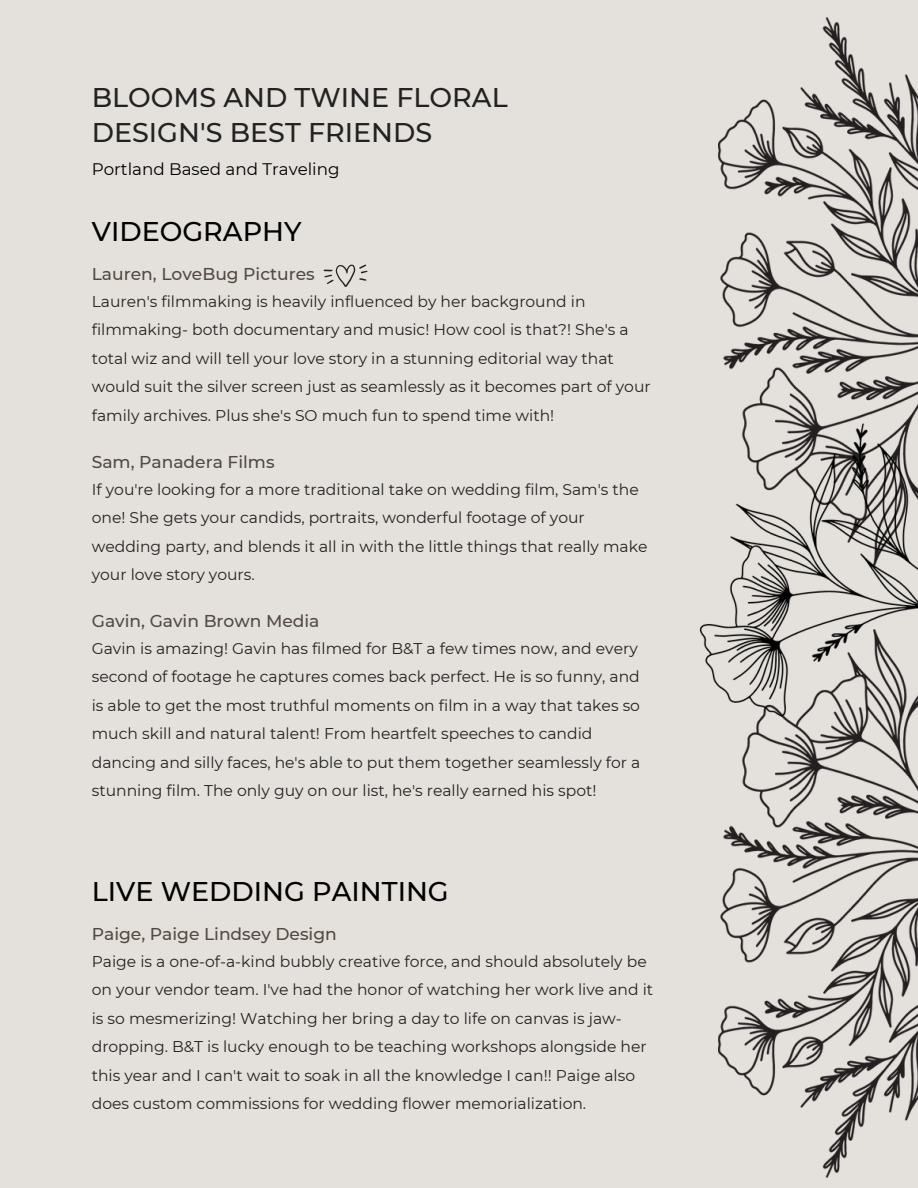
<style>
.page{position:relative;width:918px;height:1188px;background:#e4e1dc}
.page>*{position:absolute;margin:0;border:0;box-sizing:border-box;transform-origin:0 0}
.t1{font:500 27px/35px "Montserrat";color:#222}
.t2{font:500 27px "Montserrat";color:#000}
.t3{font:500 17.1px "Montserrat";color:#534942}
.t4{font:16.65px "Montserrat";color:#000}
.t5{font:15.6px/28.5px "Montserrat";color:#222}
</style>
<div class="page">
<svg style="left:324px;top:265px;width:43px;height:22px"></svg>
<img style="left:719px;top:808px;width:199px;height:370px">
<img style="left:719px;top:17px;width:199px;height:337px">
<img style="left:699px;top:354px;width:219px;height:454px">
<p class="t1" style="left:92px;top:80px;width:417px">BLOOMS AND TWINE FLORAL<br>DESIGN'S BEST FRIENDS</p>
<p class="t4" style="left:92px;top:159px;width:249px">Portland Based and Traveling</p>
<p class="t2" style="left:92px;top:215px;width:211px">VIDEOGRAPHY</p>
<p class="t3" style="left:92px;top:264px;width:225px">Lauren, LoveBug Pictures</p>
<p class="t5" style="left:92px;top:287px;width:560px">Lauren's filmmaking is heavily influenced by her background in filmmaking- both documentary and music! How cool is that?! She's a total wiz and will tell your love story in a stunning editorial way that would suit the silver screen just as seamlessly as it becomes part of your family archives. Plus she's SO much fun to spend time with!</p>
<p class="t3" style="left:92px;top:452px;width:184px">Sam, Panadera Films</p>
<p class="t5" style="left:92px;top:475px;width:557px">If you're looking for a more traditional take on wedding film, Sam's the one! She gets your candids, portraits, wonderful footage of your wedding party, and blends it all in with the little things that really make your love story yours.</p>
<p class="t3" style="left:92px;top:611px;width:229px">Gavin, Gavin Brown Media</p>
<p class="t5" style="left:92px;top:634px;width:550px">Gavin is amazing! Gavin has filmed for B&amp;T a few times now, and every second of footage he captures comes back perfect. He is so funny, and is able to get the most truthful moments on film in a way that takes so much skill and natural talent! From heartfelt speeches to candid dancing and silly faces, he's able to put them together seamlessly for a stunning film. The only guy on our list, he's really earned his spot!</p>
<p class="t2" style="left:92px;top:875px;width:359px">LIVE WEDDING PAINTING</p>
<p class="t3" style="left:92px;top:924px;width:247px">Paige, Paige Lindsey Design</p>
<p class="t5" style="left:92px;top:947px;width:563px">Paige is a one-of-a-kind bubbly creative force, and should absolutely be on your vendor team. I've had the honor of watching her work live and it is so mesmerizing! Watching her bring a day to life on canvas is jaw&shy;dropping. B&amp;T is lucky enough to be teaching workshops alongside her this year and I can't wait to soak in all the knowledge I can!! Paige also does custom commissions for wedding flower memorialization.</p>
</div>
